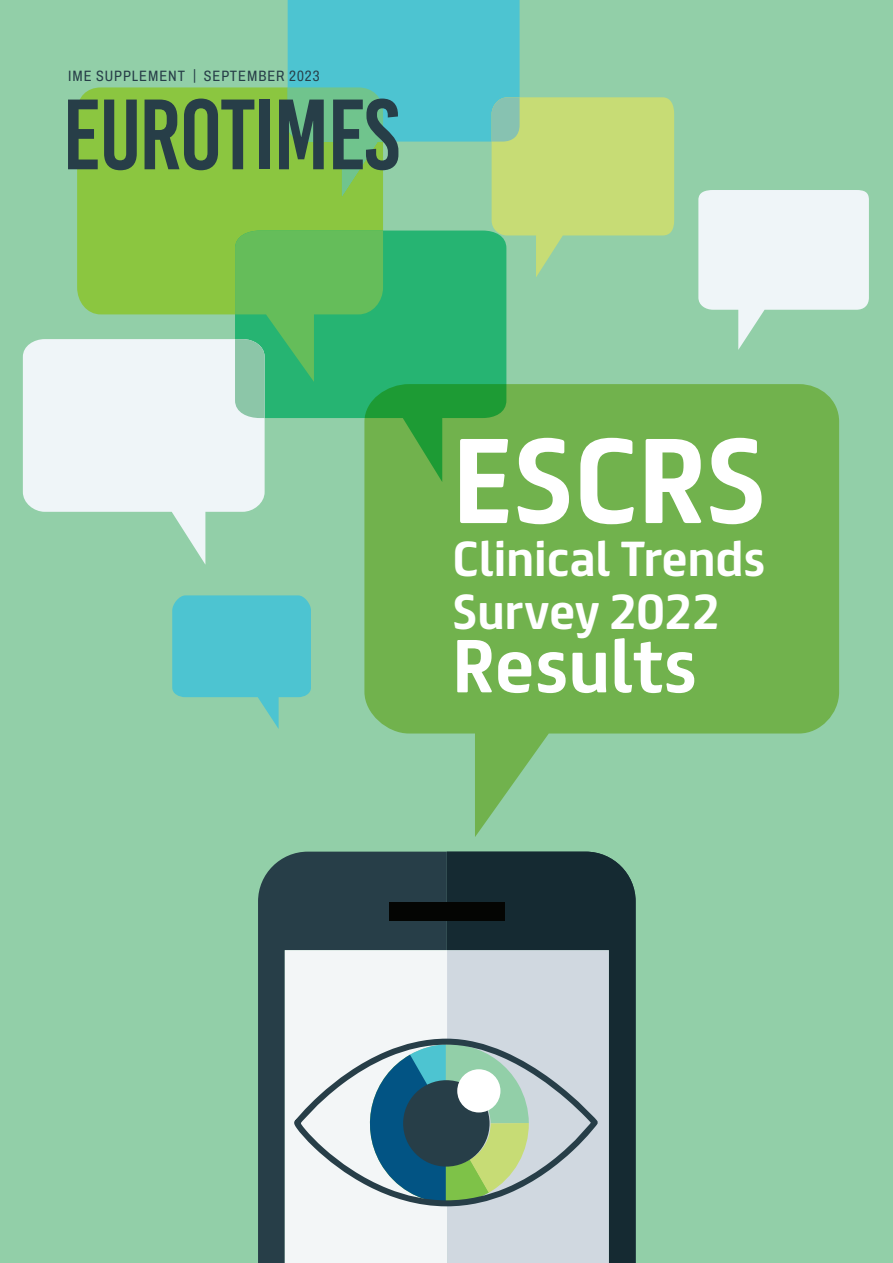
<style>
.page{position:relative;width:893px;height:1263px;background:#92cfa8}
.page>*{position:absolute;margin:0;border:0;box-sizing:border-box;transform-origin:0 0}
.t1{font:700 108px "FS Truman";color:#fff}
.t2{font:700 67.2px "FS Truman";color:#fff}
.t3{font:700 44.1px/52.8px "FS Truman";color:#fff}
.t4{font:15px "Archivo Condensed";letter-spacing:.07em;color:#273e48}
</style>
<div class="page">
<div style="left:77px;top:87px;width:306px;height:228px;background:#8bc640"></div>
<div style="left:383px;top:231px;width:123px;height:153px;background:#26b472"></div>
<svg style="left:698px;top:190px;width:171px;height:160px"></svg>
<svg style="left:288px;top:0;width:232px;height:196px;fill:#4dc4d1"></svg>
<svg style="left:364px;top:384px;width:475px;height:453px;fill:#71b24d"></svg>
<svg style="left:23px;top:339px;width:242px;height:226px;fill:#eff5f8"></svg>
<svg style="left:172px;top:595px;width:139px;height:134px"></svg>
<svg style="left:492px;top:97px;width:182px;height:180px"></svg>
<svg style="left:235px;top:231px;width:148px;height:187px;background:#4eb969"></svg>
<div style="left:447px;top:852px;width:189px;height:411px;background:#152a32"></div>
<div style="left:258px;top:852px;width:189px;height:411px;background:#273e48"></div>
<div style="left:447px;top:950px;width:162px;height:313px;background:#d0d8e0"></div>
<div style="left:285px;top:950px;width:162px;height:313px;background:#f3f6f7"></div>
<div style="left:447px;top:902px;width:58px;height:19px;background:#040503"></div>
<div style="left:389px;top:902px;width:58px;height:19px;background:#040503"></div>
<svg style="left:359px;top:1033px;width:96px;height:181px"></svg>
<svg style="left:294px;top:1039px;width:304px;height:167px"></svg>
<svg style="left:68px;top:100px;width:30px;height:69px;background:#4f7444"></svg>
<svg style="left:104px;top:100px;width:33px;height:70px;background:#4a6e45"></svg>
<svg style="left:145px;top:99px;width:109px;height:71px;background:#557d44"></svg>
<div style="left:259px;top:100px;width:11px;height:69px;background:#273e48"></div>
<svg style="left:279px;top:87px;width:119px;height:109px;background:#5c9362"></svg>
<p class="t4" style="left:68px;top:65px;width:253px">IME SUPPLEMENT | SEPTEMBER 2023</p>
<p class="t1" style="left:453px;top:387px;width:315px">ESCRS</p>
<p class="t3" style="left:453px;top:529px;width:314px">Clinical Trends<br>Survey 2022</p>
<p class="t2" style="left:453px;top:608px;width:246px">Results</p>
</div>
